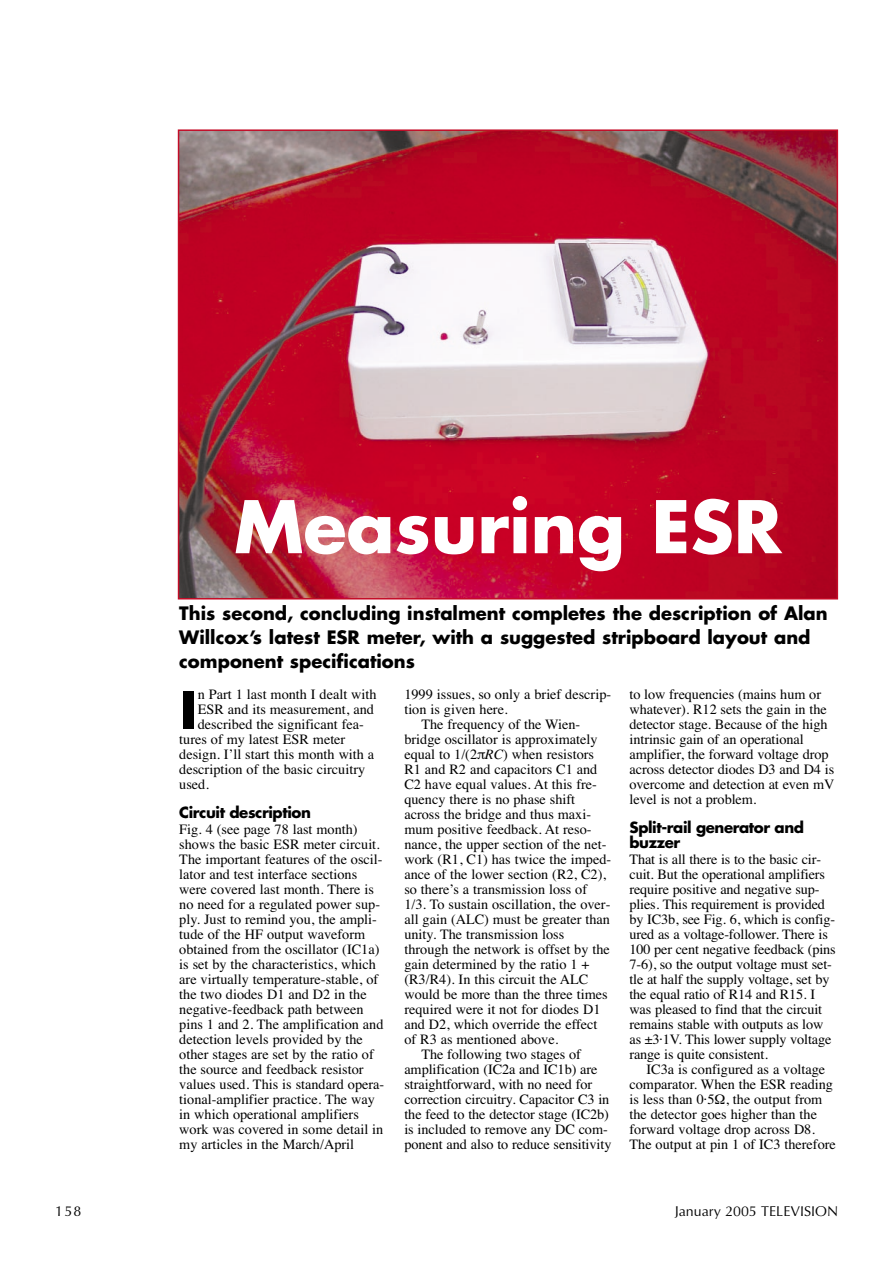
<style>
.page{position:relative;width:893px;height:1263px;background:#fff}
.page>*{position:absolute;margin:0;border:0;box-sizing:border-box;transform-origin:0 0}
.t1{font:700 70.5px "Futura";color:#fff}
.t2{font:700 52.05px "Futura BT";color:#000}
.t3{font:700 18px/24px "Futura";color:#000}
.t4{font:700 15px/15px "Futura";letter-spacing:-.03em;color:#000}
.t5{font:14.25px/15px "Times";color:#000}
.t6{font:14.25px "Optima";color:#000}
.s1{font-style:italic}
</style>
<div class="page">
<img style="left:181px;top:132px;width:654px;height:465px">
<div style="left:178px;top:129px;width:660px;height:471px;border:2px solid #c40c27"></div>
<h1 class="t1" style="left:234px;top:495px;width:549px">Measuring ESR</h1>
<p class="t3" style="left:179px;top:603px;width:650px">This second, concluding instalment completes the description of Alan<br>Willcox’s latest ESR meter, with a suggested stripboard layout and component specifications</p>
<h2 class="t2" style="left:179px;top:689px;width:20px">I</h2>
<p class="t5" style="left:198px;top:688px;width:180px">n Part 1 last month I dealt with</p>
<p class="t5" style="left:198px;top:703px;width:177px">ESR and its measurement, and</p>
<p class="t5" style="left:198px;top:718px;width:168px">described the significant fea-</p>
<p class="t5" style="left:179px;top:733px;width:168px">tures of my latest ESR meter</p>
<p class="t5" style="left:179px;top:748px;width:196px">design. I’ll start this month with a</p>
<p class="t5" style="left:179px;top:763px;width:187px">description of the basic circuitry</p>
<p class="t5" style="left:179px;top:778px;width:31px">used.</p>
<p class="t4" style="left:179px;top:806px;width:133px">Circuit description</p>
<p class="t5" style="left:179px;top:823px;width:206px">Fig. 4 (see page 78 last month) shows the basic ESR meter circuit.<br>The important features of the oscil&shy;lator and test interface sections were covered last month. There is no need for a regulated power sup&shy;ply. Just to remind you, the ampli&shy;tude of the HF output waveform obtained from the oscillator (IC1a) is set by the characteristics, which are virtually temperature-stable, of the two diodes D1 and D2 in the negative-feedback path between pins 1 and 2. The amplification and detection levels provided by the other stages are set by the ratio of the source and feedback resistor values used. This is standard opera&shy;tional-amplifier practice. The way in which operational amplifiers work was covered in some detail in my articles in the March/April</p>
<p class="t5" style="left:404px;top:688px;width:208px">1999 issues, so only a brief descrip-</p>
<p class="t5" style="left:404px;top:703px;width:105px">tion is given here.</p>
<p class="t5" style="left:421px;top:718px;width:160px">The frequency of the Wien-</p>
<p class="t5" style="left:404px;top:733px;width:195px">bridge oscillator is approximately</p>
<p class="t5" style="left:404px;top:748px;width:191px">equal to 1/(2π<span class="s1">RC</span>) when resistors</p>
<p class="t5" style="left:404px;top:763px;width:194px">R1 and R2 and capacitors C1 and</p>
<p class="t5" style="left:404px;top:778px;width:194px">C2 have equal values. At this fre-</p>
<p class="t5" style="left:404px;top:793px;width:172px">quency there is no phase shift</p>
<p class="t5" style="left:404px;top:808px;width:188px">across the bridge and thus maxi-</p>
<p class="t5" style="left:404px;top:823px;width:189px">mum positive feedback. At reso-</p>
<p class="t5" style="left:404px;top:838px;width:203px">nance, the upper section of the net-</p>
<p class="t5" style="left:404px;top:853px;width:208px">work (R1, C1) has twice the imped-</p>
<p class="t5" style="left:404px;top:868px;width:203px">ance of the lower section (R2, C2),</p>
<p class="t5" style="left:404px;top:883px;width:184px">so there’s a transmission loss of</p>
<p class="t5" style="left:404px;top:898px;width:207px">1/3. To sustain oscillation, the over-</p>
<p class="t5" style="left:404px;top:913px;width:207px">all gain (ALC) must be greater than</p>
<p class="t5" style="left:404px;top:928px;width:161px">unity. The transmission loss</p>
<p class="t5" style="left:404px;top:943px;width:207px">through the network is offset by the</p>
<p class="t5" style="left:404px;top:958px;width:187px">gain determined by the ratio 1 +</p>
<p class="t5" style="left:404px;top:973px;width:185px">(R3/R4). In this circuit the ALC</p>
<p class="t5" style="left:404px;top:988px;width:205px">would be more than the three times</p>
<p class="t5" style="left:404px;top:1003px;width:198px">required were it not for diodes D1</p>
<p class="t5" style="left:404px;top:1018px;width:195px">and D2, which override the effect</p>
<p class="t5" style="left:404px;top:1033px;width:155px">of R3 as mentioned above.</p>
<p class="t5" style="left:421px;top:1048px;width:161px">The following two stages of</p>
<p class="t5" style="left:404px;top:1063px;width:195px">amplification (IC2a and IC1b) are</p>
<p class="t5" style="left:404px;top:1078px;width:189px">straightforward, with no need for</p>
<p class="t5" style="left:404px;top:1093px;width:206px">correction circuitry. Capacitor C3 in</p>
<p class="t5" style="left:404px;top:1108px;width:206px">the feed to the detector stage (IC2b)</p>
<p class="t5" style="left:404px;top:1123px;width:205px">is included to remove any DC com-</p>
<p class="t5" style="left:404px;top:1138px;width:209px">ponent and also to reduce sensitivity</p>
<p class="t5" style="left:629px;top:688px;width:206px">to low frequencies (mains hum or whatever). R12 sets the gain in the detector stage. Because of the high intrinsic gain of an operational amplifier, the forward voltage drop across detector diodes D3 and D4 is overcome and detection at even mV level is not a problem.</p>
<p class="t4" style="left:629px;top:821px;width:176px">Split-rail generator and buzzer</p>
<p class="t5" style="left:629px;top:853px;width:208px">That is all there is to the basic cir&shy;cuit. But the operational amplifiers require positive and negative sup&shy;plies. This requirement is provided by IC3b, see Fig. 6, which is config&shy;ured as a voltage-follower. There is 100 per cent negative feedback (pins 7-6), so the output voltage must set&shy;tle at half the supply voltage, set by the equal ratio of R14 and R15. I was pleased to find that the circuit remains stable with outputs as low as ±3·1V. This lower supply voltage range is quite consistent.</p>
<p class="t5" style="left:629px;top:1063px;width:208px;text-indent:17px">IC3a is configured as a voltage comparator. When the ESR reading is less than 0·5 , the output from the detector goes higher than the forward voltage drop across D8.<br>The output at pin 1 of IC3 therefore</p>
<p class="t6" style="left:55px;top:1205px;width:27px">158</p>
<p class="t6" style="left:675px;top:1205px;width:165px">January 2005 TELEVISION</p>
</div>
